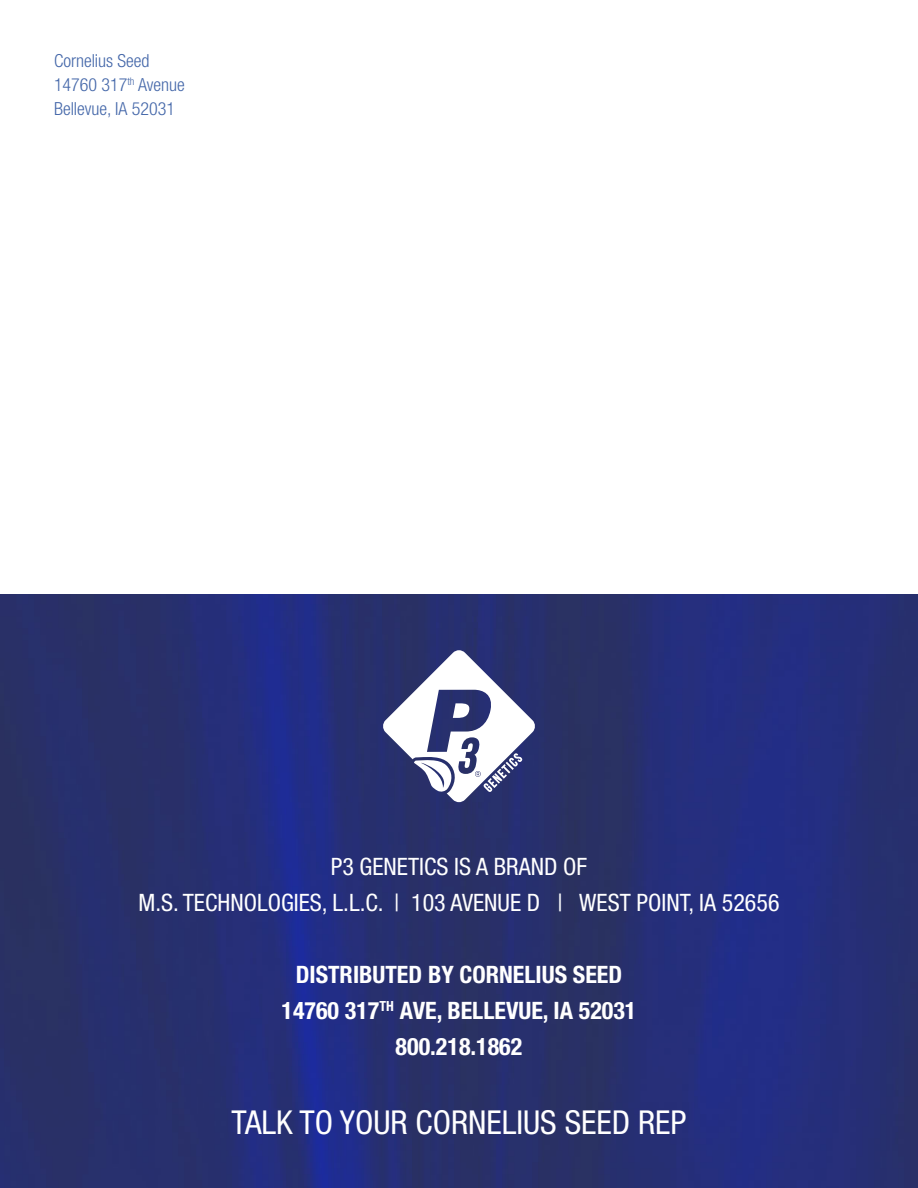
<style>
.page{position:relative;width:918px;height:1188px;background:#fff}
.page>*{position:absolute;margin:0;border:0;box-sizing:border-box;transform-origin:0 0}
.t1{font:condensed 33px "Helvetica Neue LT Std";color:#fff}
.t2{font:condensed 24px "Helvetica Neue LT Std";color:#fff}
.t3{font:700 condensed 24px "Helvetica Neue LT Std";color:#fff}
.t4{font:300 condensed 18px "Helvetica Neue LT Std";color:#4467a9}
</style>
<div class="page">
<img style="left:0;top:594px;width:918px;height:594px">
<svg style="left:382px;top:650px;width:154px;height:152px"></svg>
<p class="t4" style="left:54px;top:50px;width:97px">Cornelius Seed</p>
<p class="t4" style="left:54px;top:74px;width:132px">14760 317<sup>th</sup> Avenue</p>
<p class="t4" style="left:54px;top:98px;width:123px">Bellevue, IA 52031</p>
<p class="t2" style="left:331px;top:853px;width:258px">P3 GENETICS IS A BRAND OF</p>
<p class="t2" style="left:138px;top:889px;width:643px">M.S. TECHNOLOGIES, L.L.C. | 103 AVENUE D | WEST POINT, IA 52656</p>
<p class="t3" style="left:296px;top:960px;width:328px">DISTRIBUTED BY CORNELIUS SEED</p>
<p class="t3" style="left:281px;top:996px;width:357px">14760 317<sup>TH</sup> AVE, BELLEVUE, IA 52031</p>
<p class="t3" style="left:396px;top:1032px;width:128px">800.218.1862</p>
<p class="t1" style="left:232px;top:1103px;width:456px">TALK TO YOUR CORNELIUS SEED REP</p>
</div>
